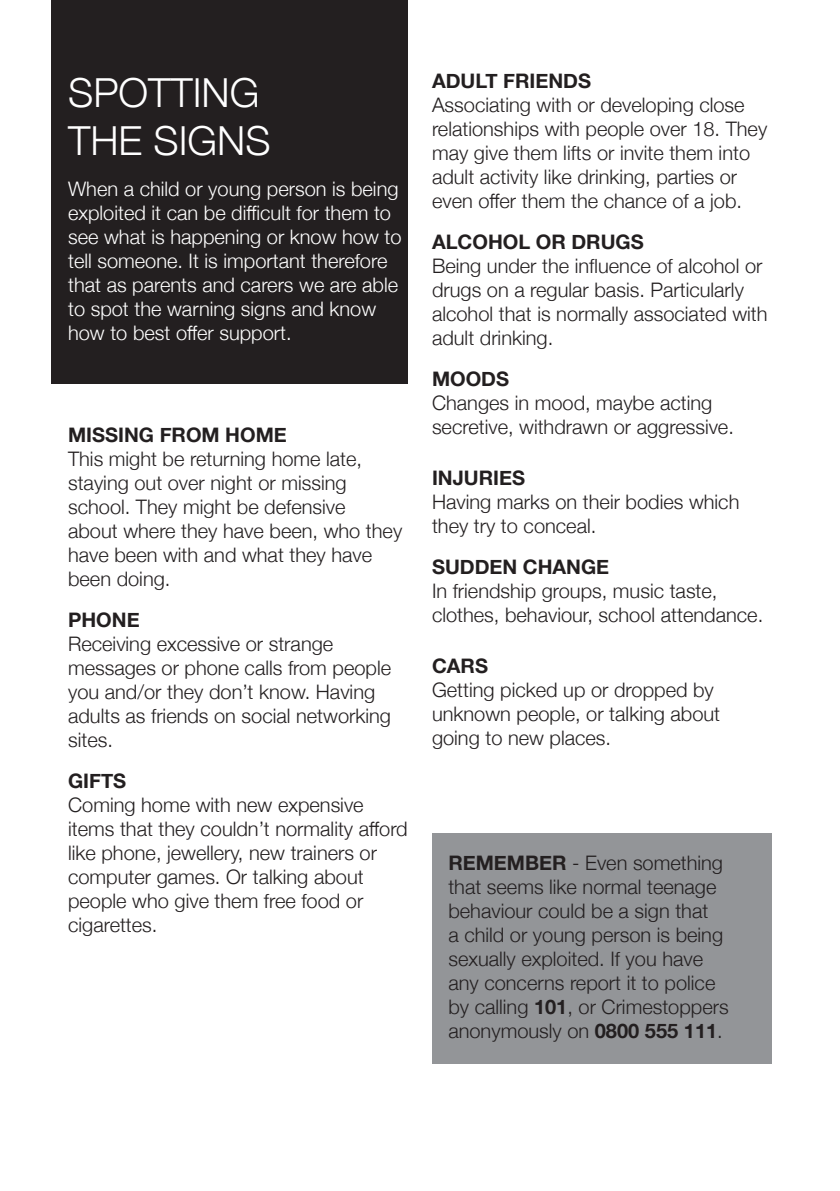
<style>
.page{position:relative;width:840px;height:1191px;background:#fff}
.page>*{position:absolute;margin:0;border:0;box-sizing:border-box;transform-origin:0 0}
.t1{font:300 40px/48px "Helvetica Neue";color:#fff}
.t2{font:300 20px/24px "Helvetica Neue";color:#231f20}
.t3{font:300 20px/24px "Helvetica Neue";color:#fff}
.s1{font-weight:700}
</style>
<div class="page">
<div style="left:432px;top:832px;width:339px;height:231px;background:#939598"></div>
<div style="left:51px;top:0;width:357px;height:384px;background:#231f20"></div>
<p class="t1" style="left:68px;top:66px;width:204px">SPOTTING<br>THE SIGNS</p>
<p class="t3" style="left:68px;top:175px;width:335px">When a child or young person is being exploited it can be difficult for them to see what is happening or know how to tell someone. It is important therefore that as parents and carers we are able to spot the warning signs and know how to best offer support.</p>
<p class="t2" style="left:68px;top:421px;width:335px"><span class="s1">MISSING FROM HOME<br></span>This might be returning home late, staying out over night or missing school. They might be defensive<br>about where they have been, who they have been with and what they have been doing.</p>
<p class="t2" style="left:68px;top:606px;width:324px"><span class="s1">PHONE<br></span>Receiving excessive or strange messages or phone calls from people you and/or they don’t know. Having adults as friends on social networking sites.</p>
<p class="t2" style="left:68px;top:767px;width:341px"><span class="s1">GIFTS<br></span>Coming home with new expensive items that they couldn’t normality afford like phone, jewellery, new trainers or computer games. Or talking about people who give them free food or cigarettes.</p>
<p class="t2" style="left:432px;top:67px;width:336px"><span class="s1">ADULT FRIENDS<br></span>Associating with or developing close relationships with people over 18. They may give them lifts or invite them into adult activity like drinking, parties or even offer them the chance of a job.</p>
<p class="t2" style="left:432px;top:228px;width:337px"><span class="s1">ALCOHOL OR DRUGS<br></span>Being under the influence of alcohol or drugs on a regular basis. Particularly alcohol that is normally associated with adult drinking.</p>
<p class="t2" style="left:432px;top:365px;width:303px"><span class="s1">MOODS<br></span>Changes in mood, maybe acting secretive, withdrawn or aggressive.</p>
<p class="t2" style="left:432px;top:464px;width:309px"><span class="s1">INJURIES<br></span>Having marks on their bodies which they try to conceal.</p>
<p class="t2" style="left:432px;top:553px;width:332px"><span class="s1">SUDDEN CHANGE<br></span>In friendship groups, music taste, clothes, behaviour, school attendance.</p>
<p class="t2" style="left:432px;top:652px;width:289px"><span class="s1">CARS<br></span>Getting picked up or dropped by unknown people, or talking about going to new places.</p>
<p class="t2" style="left:448px;top:849px;width:282px"><span class="s1">REMEMBER</span> - Even something that seems like normal teenage behaviour could be a sign that<br>a child or young person is being sexually exploited. If you have any concerns report it to police by calling <span class="s1">101</span>, or Crimestoppers anonymously on <span class="s1">0800 555 111</span>.</p>
</div>
